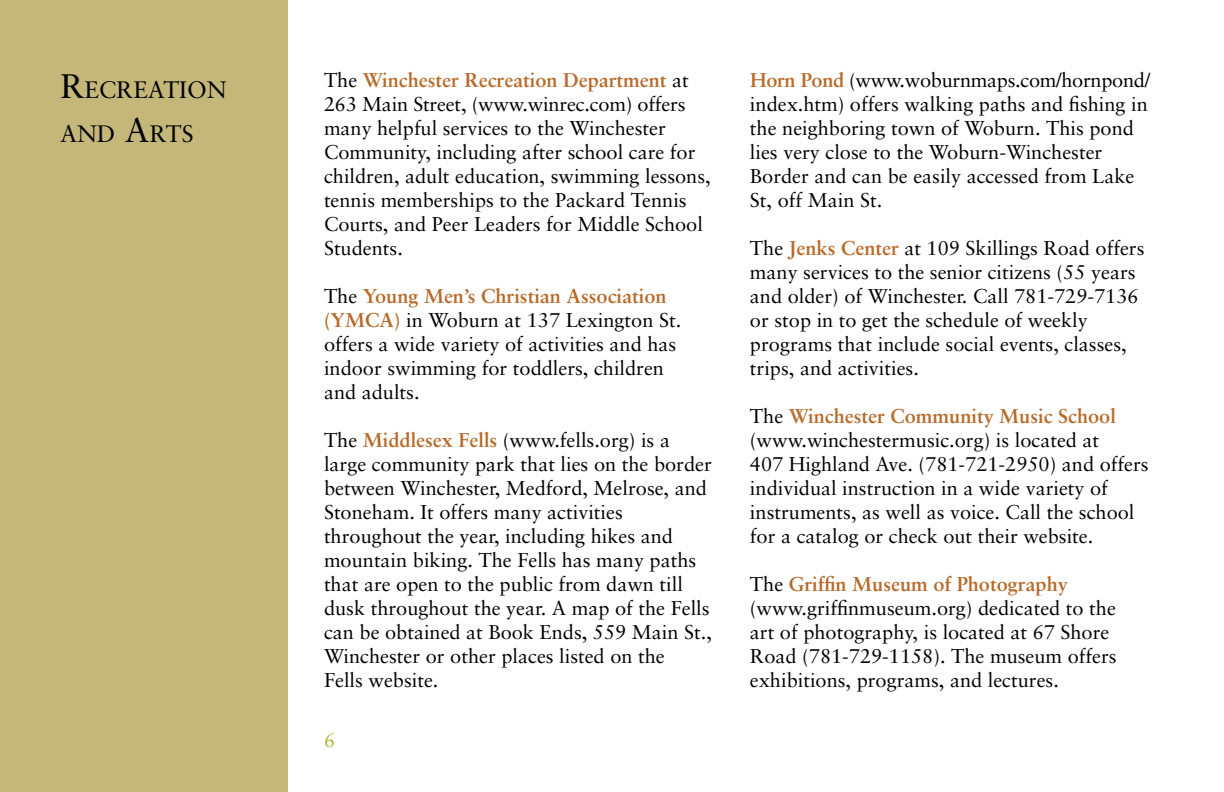
<style>
.page{position:relative;width:1224px;height:792px;background:#fff}
.page>*{position:absolute;margin:0;border:0;box-sizing:border-box;transform-origin:0 0}
.t1{font:23.8px/44px "Sabon";color:#000}
.t2{font:20px/24px "Sabon";color:#000}
.t3{font:20px "Sabon";color:#b1b735}
.s1{font-size:34px}
.s2{font-weight:700;color:#b76a2a}
</style>
<div class="page">
<div style="left:0;top:0;width:288px;height:792px;background:#c4b779"></div>
<p class="t1" style="left:60px;top:68px;width:168px"><span class="s1">R</span>ECREATION<br>AND <span class="s1">A</span>RTS</p>
<p class="t2" style="left:324px;top:68px;width:388px">The <span class="s2">Winchester Recreation Department</span> at 263 Main Street, (www.winrec.com) offers many helpful services to the Winchester Community, including after school care for children, adult education, swimming lessons, tennis memberships to the Packard Tennis Courts, and Peer Leaders for Middle School Students.</p>
<p class="t2" style="left:324px;top:284px;width:359px">The <span class="s2">Young Men’s Christian Association (YMCA)</span> in Woburn at 137 Lexington St. offers a wide variety of activities and has indoor swimming for toddlers, children and adults.</p>
<p class="t2" style="left:324px;top:428px;width:389px">The <span class="s2">Middlesex Fells</span> (www.fells.org) is a large community park that lies on the border between Winchester, Medford, Melrose, and Stoneham. It offers many activities throughout the year, including hikes and mountain biking. The Fells has many paths that are open to the public from dawn till dusk throughout the year. A map of the Fells can be obtained at Book Ends, 559 Main St., Winchester or other places listed on the<br>Fells website.</p>
<p class="t3" style="left:324px;top:729px;width:13px">6</p>
<p class="t2" style="left:750px;top:68px;width:402px"><span class="s2">Horn Pond</span> (www.woburnmaps.com/hornpond/ index.htm) offers walking paths and fishing in the neighboring town of Woburn. This pond lies very close to the Woburn-Winchester Border and can be easily accessed from Lake St, off Main St.</p>
<p class="t2" style="left:750px;top:236px;width:396px">The <span class="s2">Jenks Center</span> at 109 Skillings Road offers many services to the senior citizens (55 years and older) of Winchester. Call 781-729-7136 or stop in to get the schedule of weekly programs that include social events, classes, trips, and activities.</p>
<p class="t2" style="left:750px;top:404px;width:400px">The <span class="s2">Winchester Community Music School </span>(www.winchestermusic.org) is located at<br>407 Highland Ave. (781-721-2950) and offers individual instruction in a wide variety of instruments, as well as voice. Call the school for a catalog or check out their website.</p>
<p class="t2" style="left:750px;top:572px;width:368px">The <span class="s2">Griffin Museum of Photography </span>(www.griffinmuseum.org) dedicated to the art of photography, is located at 67 Shore Road (781-729-1158). The museum offers exhibitions, programs, and lectures.</p>
</div>
